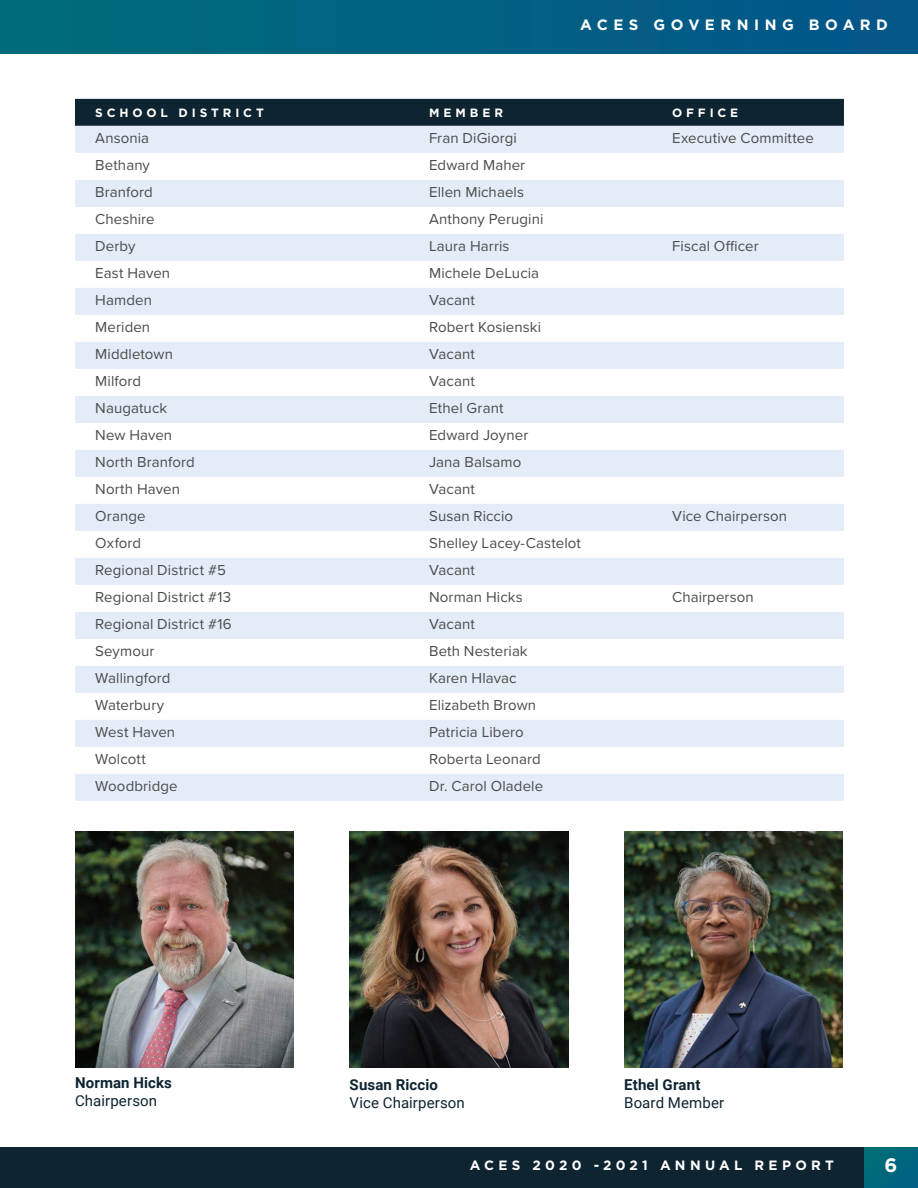
<style>
.page{position:relative;width:918px;height:1188px;background:#fff}
.page>*{position:absolute;margin:0;border:0;box-sizing:border-box;transform-origin:0 0}
.t1{font:700 19.5px "Gotham";color:#fff}
.t2{font:15px "Proxima Nova";letter-spacing:.005em;color:#4b4c4d}
.t3{font:15px "Roboto";letter-spacing:.01em;color:#0e2431}
.t4{font:700 15px "Roboto";letter-spacing:.01em;color:#0e2431}
.t5{font:700 15px "Gotham";letter-spacing:.365em;color:#fff}
.t6{font:700 13.5px "Gotham";letter-spacing:.315em;color:#fff}
.t7{font:700 12px "Gotham";letter-spacing:.32em;color:#fff}
</style>
<div class="page">
<div style="left:864px;top:1147px;width:54px;height:41px;background:#00677c"></div>
<div style="left:0;top:0;width:918px;height:54px;background:#006182"></div>
<div style="left:0;top:1148px;width:864px;height:40px;background:#0e2431"></div>
<div style="left:75px;top:99px;width:769px;height:27px;background:#0e2431"></div>
<svg style="left:75px;top:126px;width:769px;height:675px;fill:#e4ecf7"></svg>
<img style="left:350px;top:831px;width:218px;height:236px">
<img style="left:624px;top:831px;width:219px;height:236px">
<img style="left:75px;top:831px;width:219px;height:236px">
<p class="t5" style="left:580px;top:15px;width:309px">ACES GOVERNING BOARD</p>
<p class="t7" style="left:95px;top:104px;width:170px">SCHOOL DISTRICT</p>
<p class="t7" style="left:429px;top:104px;width:76px">MEMBER</p>
<p class="t7" style="left:672px;top:104px;width:68px">OFFICE</p>
<p class="t2" style="left:95px;top:127px;width:55px">Ansonia</p>
<p class="t2" style="left:429px;top:127px;width:89px">Fran DiGiorgi</p>
<p class="t2" style="left:672px;top:127px;width:143px">Executive Committee</p>
<p class="t2" style="left:95px;top:154px;width:56px">Bethany</p>
<p class="t2" style="left:429px;top:154px;width:98px">Edward Maher</p>
<p class="t2" style="left:95px;top:181px;width:59px">Branford</p>
<p class="t2" style="left:429px;top:181px;width:97px">Ellen Michaels</p>
<p class="t2" style="left:95px;top:208px;width:61px">Cheshire</p>
<p class="t2" style="left:429px;top:208px;width:116px">Anthony Perugini</p>
<p class="t2" style="left:95px;top:235px;width:42px">Derby</p>
<p class="t2" style="left:429px;top:235px;width:82px">Laura Harris</p>
<p class="t2" style="left:672px;top:235px;width:88px">Fiscal Officer</p>
<p class="t2" style="left:95px;top:262px;width:76px">East Haven</p>
<p class="t2" style="left:429px;top:262px;width:112px">Michele DeLucia</p>
<p class="t2" style="left:95px;top:289px;width:58px">Hamden</p>
<p class="t2" style="left:429px;top:289px;width:47px">Vacant</p>
<p class="t2" style="left:95px;top:316px;width:56px">Meriden</p>
<p class="t2" style="left:429px;top:316px;width:113px">Robert Kosienski</p>
<p class="t2" style="left:95px;top:343px;width:79px">Middletown</p>
<p class="t2" style="left:429px;top:343px;width:47px">Vacant</p>
<p class="t2" style="left:95px;top:370px;width:47px">Milford</p>
<p class="t2" style="left:429px;top:370px;width:47px">Vacant</p>
<p class="t2" style="left:95px;top:397px;width:73px">Naugatuck</p>
<p class="t2" style="left:429px;top:397px;width:76px">Ethel Grant</p>
<p class="t2" style="left:95px;top:424px;width:78px">New Haven</p>
<p class="t2" style="left:429px;top:424px;width:101px">Edward Joyner</p>
<p class="t2" style="left:95px;top:451px;width:101px">North Branford</p>
<p class="t2" style="left:429px;top:451px;width:94px">Jana Balsamo</p>
<p class="t2" style="left:95px;top:478px;width:86px">North Haven</p>
<p class="t2" style="left:429px;top:478px;width:47px">Vacant</p>
<p class="t2" style="left:95px;top:505px;width:52px">Orange</p>
<p class="t2" style="left:429px;top:505px;width:86px">Susan Riccio</p>
<p class="t2" style="left:672px;top:505px;width:116px">Vice Chairperson</p>
<p class="t2" style="left:95px;top:532px;width:48px">Oxford</p>
<p class="t2" style="left:429px;top:532px;width:153px">Shelley Lacey-Castelot</p>
<p class="t2" style="left:95px;top:559px;width:132px">Regional District #5</p>
<p class="t2" style="left:429px;top:559px;width:47px">Vacant</p>
<p class="t2" style="left:95px;top:586px;width:137px">Regional District #13</p>
<p class="t2" style="left:429px;top:586px;width:95px">Norman Hicks</p>
<p class="t2" style="left:672px;top:586px;width:83px">Chairperson</p>
<p class="t2" style="left:95px;top:613px;width:138px">Regional District #16</p>
<p class="t2" style="left:429px;top:613px;width:47px">Vacant</p>
<p class="t2" style="left:95px;top:640px;width:61px">Seymour</p>
<p class="t2" style="left:429px;top:640px;width:100px">Beth Nesteriak</p>
<p class="t2" style="left:95px;top:667px;width:77px">Wallingford</p>
<p class="t2" style="left:429px;top:667px;width:89px">Karen Hlavac</p>
<p class="t2" style="left:95px;top:694px;width:71px">Waterbury</p>
<p class="t2" style="left:429px;top:694px;width:109px">Elizabeth Brown</p>
<p class="t2" style="left:95px;top:721px;width:81px">West Haven</p>
<p class="t2" style="left:429px;top:721px;width:96px">Patricia Libero</p>
<p class="t2" style="left:95px;top:748px;width:52px">Wolcott</p>
<p class="t2" style="left:429px;top:748px;width:113px">Roberta Leonard</p>
<p class="t2" style="left:95px;top:775px;width:84px">Woodbridge</p>
<p class="t2" style="left:429px;top:775px;width:116px">Dr. Carol Oladele</p>
<p class="t4" style="left:75px;top:1073px;width:98px">Norman Hicks</p>
<p class="t3" style="left:75px;top:1091px;width:84px">Chairperson</p>
<p class="t4" style="left:350px;top:1074px;width:90px">Susan Riccio</p>
<p class="t3" style="left:350px;top:1092px;width:117px">Vice Chairperson</p>
<p class="t4" style="left:624px;top:1074px;width:78px">Ethel Grant</p>
<p class="t3" style="left:624px;top:1092px;width:102px">Board Member</p>
<p class="t6" style="left:470px;top:1157px;width:366px">ACES 2020 -2021 ANNUAL REPORT</p>
<h1 class="t1" style="left:885px;top:1152px;width:14px">6</h1>
</div>
